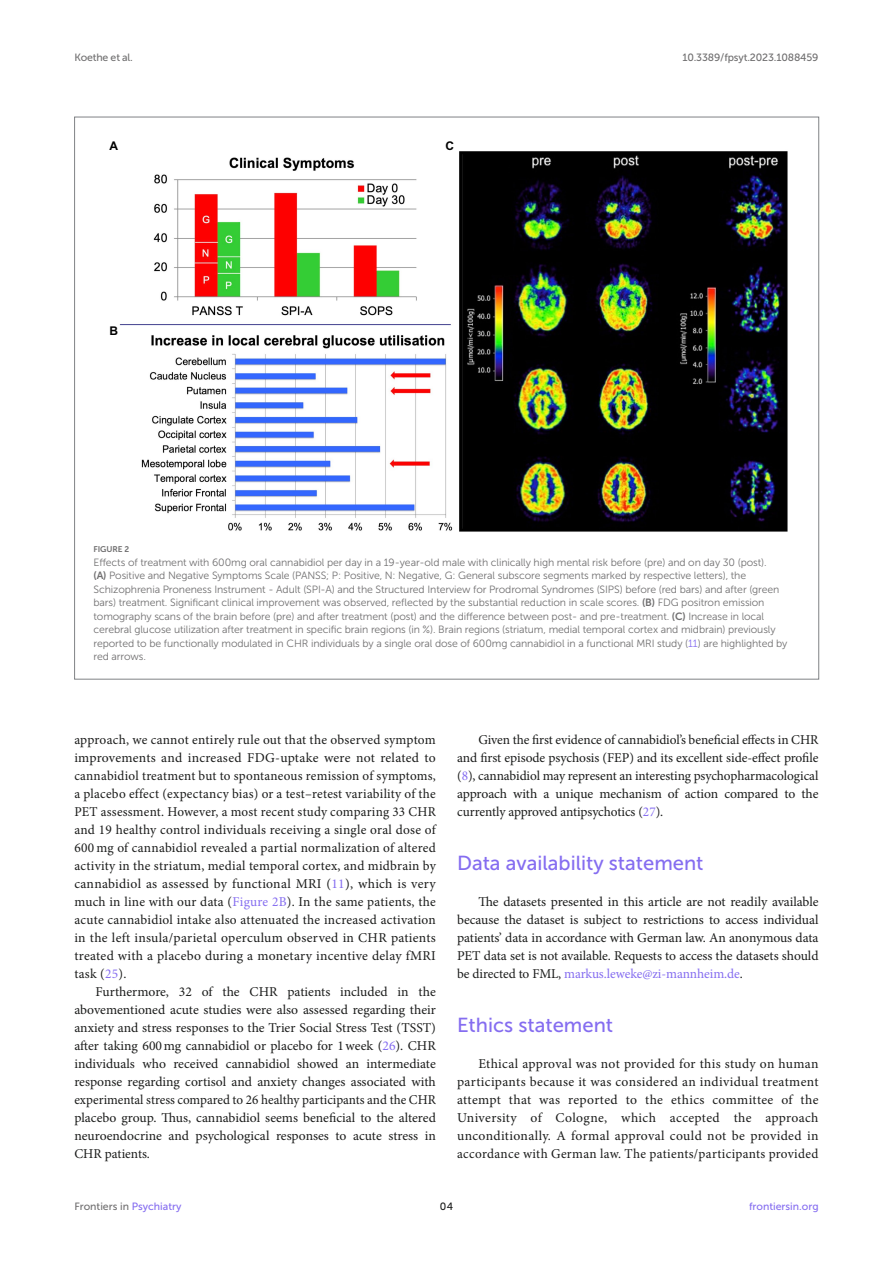
<style>
.page{position:relative;width:893px;height:1263px;background:#fff}
.page>*{position:absolute;margin:0;border:0;box-sizing:border-box;transform-origin:0 0}
.HEAD_1{font:20.25px "Museo Sans 500";color:#856df0}
.TEXT{font:13.5px/18px "Minion Pro";color:#1b1c1b;text-align:justify}
.TEXT_FLUSH{font:13.5px/18px "Minion Pro";letter-spacing:.005em;color:#1b1c1b;text-align:justify}
.t1{font:700 12px "Arial";color:#000}
.FIG_LEG{font:10.5px/13.5px "Museo Sans 300";letter-spacing:-.01em;color:#706f70}
.t2{font:10.5px "Museo Sans 500";letter-spacing:-.015em;color:#706f70}
.t3{font:10.5px "Museo Sans 500";color:#856df0}
.t4{font:10.5px "Museo Sans 500";color:#1b1c1b}
.FIG_HD{font:8.25px "Museo Sans 700";letter-spacing:-.01em;color:#706f70}
.s1{font-family:"Museo Sans 700"}
.s2{color:#856df0}
</style>
<div class="page">
<img style="left:119px;top:151px;width:669px;height:381px">
<p class="t2" style="left:74px;top:51px;width:60px">Koethe et al.</p>
<p class="t2" style="left:682px;top:51px;width:138px">10.3389/fpsyt.2023.1088459</p>
<p class="t1" style="left:109px;top:137px;width:10px">A</p>
<p class="t1" style="left:445px;top:137px;width:10px">C</p>
<p class="t1" style="left:109px;top:322px;width:10px">B</p>
<p class="FIG_HD" style="left:94px;top:545px;width:37px">FIGURE 2</p>
<p class="FIG_LEG" style="left:94px;top:555px;width:695px">Effects of treatment with 600 mg oral cannabidiol per day in a 19-year-old male with clinically high mental risk before (pre) and on day 30 (post).<br><span class="s1">(A)</span> Positive and Negative Symptoms Scale (PANSS; P: Positive, N: Negative, G: General subscore segments marked by respective letters), the Schizophrenia Proneness Instrument - Adult (SPI-A) and the Structured Interview for Prodromal Syndromes (SIPS) before (red bars) and after (green bars) treatment. Significant clinical improvement was observed, reflected by the substantial reduction in scale scores. <span class="s1">(B)</span> FDG positron emission tomography scans of the brain before (pre) and after treatment (post) and the difference between post- and pre-treatment. <span class="s1">(C)</span> Increase in local cerebral glucose utilization after treatment in specific brain regions (in %). Brain regions (striatum, medial temporal cortex and midbrain) previously reported to be functionally modulated in CHR individuals by a single oral dose of 600 mg cannabidiol in a functional MRI study (<span class="s2">11</span>) are highlighted by red arrows.</p>
<p class="TEXT" style="left:74px;top:731px;width:363px">approach, we cannot entirely rule out that the observed symptom improvements and increased FDG-uptake were not related to cannabidiol treatment but to spontaneous remission of symptoms, a placebo effect (expectancy bias) or a test–retest variability of the PET assessment. However, a most recent study comparing 33 CHR and 19 healthy control individuals receiving a single oral dose of 600 mg of cannabidiol revealed a partial normalization of altered activity in the striatum, medial temporal cortex, and midbrain by cannabidiol as assessed by functional MRI (<span class="s2">11</span>), which is very much in line with our data (<span class="s2">Figure 2B</span>). In the same patients, the acute cannabidiol intake also attenuated the increased activation in the left insula/parietal operculum observed in CHR patients treated with a placebo during a monetary incentive delay fMRI task (<span class="s2">25</span>).</p>
<p class="TEXT" style="left:74px;top:983px;width:363px;text-indent:21px">Furthermore, 32 of the CHR patients included in the abovementioned acute studies were also assessed regarding their anxiety and stress responses to the Trier Social Stress Test (TSST) after taking 600mg cannabidiol or placebo for 1week (<span class="s2">26</span>). CHR individuals who received cannabidiol showed an intermediate response regarding cortisol and anxiety changes associated with experimental stress compared to 26 healthy participants and the CHR placebo group. Thus, cannabidiol seems beneficial to the altered neuroendocrine and psychological responses to acute stress in CHR patients.</p>
<p class="TEXT" style="left:457px;top:731px;width:363px;text-indent:21px">Given the first evidence of cannabidiol’s beneficial effects in CHR and first episode psychosis (FEP) and its excellent side-effect profile (<span class="s2">8</span>), cannabidiol may represent an interesting psychopharmacological approach with a unique mechanism of action compared to the currently approved antipsychotics (<span class="s2">27</span>).</p>
<p class="HEAD_1" style="left:457px;top:852px;width:248px">Data availability statement</p>
<p class="TEXT_FLUSH" style="left:457px;top:893px;width:363px;text-indent:21px">The datasets presented in this article are not readily available because the dataset is subject to restrictions to access individual patients’ data in accordance with German law. An anonymous data PET data set is not available. Requests to access the datasets should be directed to FML, <span class="s2">markus.leweke@zi-mannheim.de</span>.</p>
<p class="HEAD_1" style="left:457px;top:1014px;width:158px">Ethics statement</p>
<p class="TEXT_FLUSH" style="left:457px;top:1055px;width:363px;text-indent:21px">Ethical approval was not provided for this study on human participants because it was considered an individual treatment attempt that was reported to the ethics committee of the University of Cologne, which accepted the approach unconditionally. A formal approval could not be provided in accordance with German law. The patients/participants provided</p>
<p class="t2" style="left:74px;top:1200px;width:109px">Frontiers in <span class="s2">Psychiatry</span></p>
<p class="t4" style="left:440px;top:1200px;width:15px">04</p>
<p class="t3" style="left:749px;top:1200px;width:71px">frontiersin.org</p>
</div>
